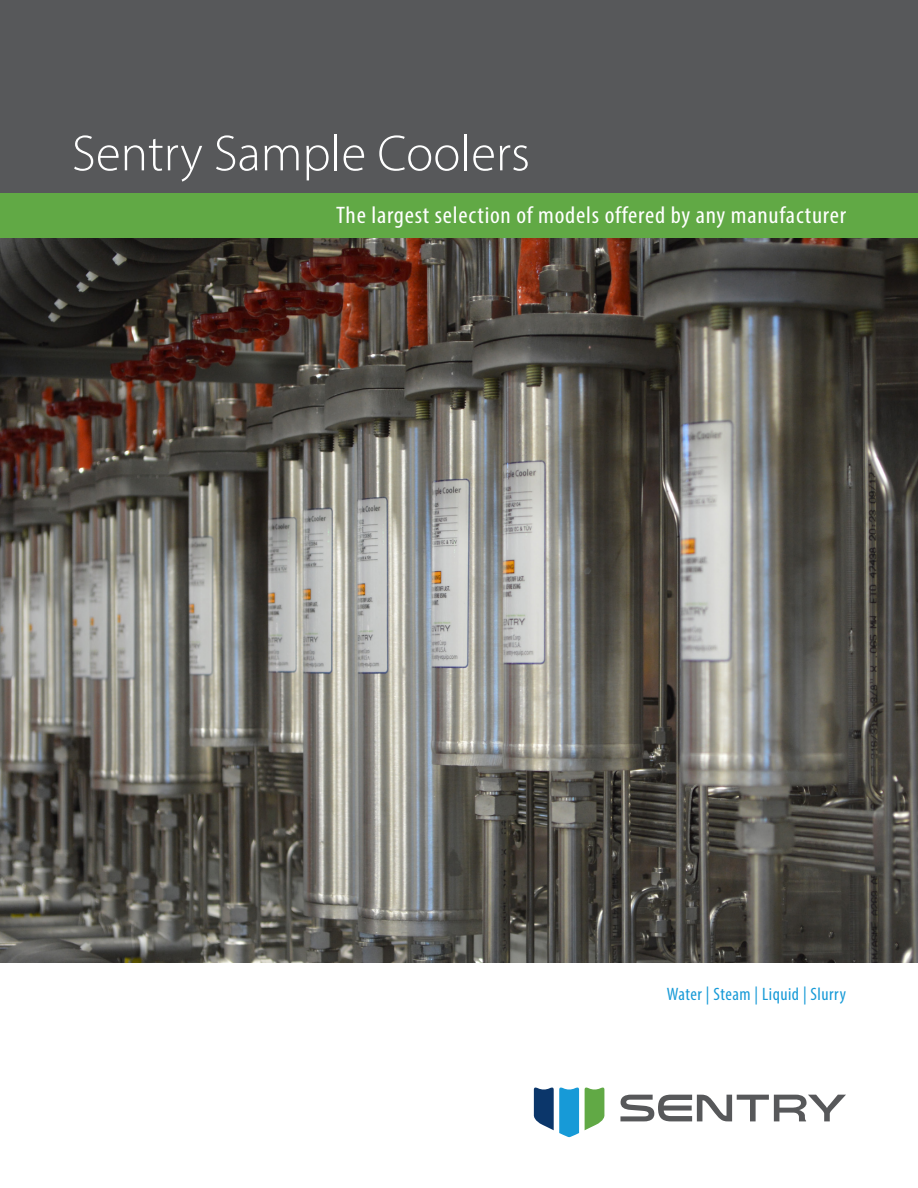
<style>
.page{position:relative;width:918px;height:1188px;background:#fff}
.page>*{position:absolute;margin:0;border:0;box-sizing:border-box;transform-origin:0 0}
.t1{font:300 51px "Myriad Pro";color:#fff}
.t2{font:condensed 24px "Myriad Pro";letter-spacing:.03em;color:#fff;scale:1.06 1}
.Web_address{font:condensed 18px "Myriad Pro";letter-spacing:.03em;color:#179ad7}
</style>
<div class="page">
<svg style="left:585px;top:1087px;width:19px;height:43px"></svg>
<svg style="left:534px;top:1087px;width:45px;height:50px"></svg>
<svg style="left:620px;top:1095px;width:226px;height:26px"></svg>
<div style="left:0;top:0;width:918px;height:193px;background:#57585a"></div>
<img style="left:0;top:237px;width:918px;height:726px">
<div style="left:0;top:193px;width:918px;height:44px;background:#61a945"></div>
<p class="t1" style="left:72px;top:123px;width:460px">Sentry Sample Coolers</p>
<p class="t2" style="left:336px;top:201px;width:482px">The largest selection of models offered by any manufacturer</p>
<p class="Web_address" style="left:667px;top:983px;width:181px">Water | Steam | Liquid | Slurry</p>
</div>
